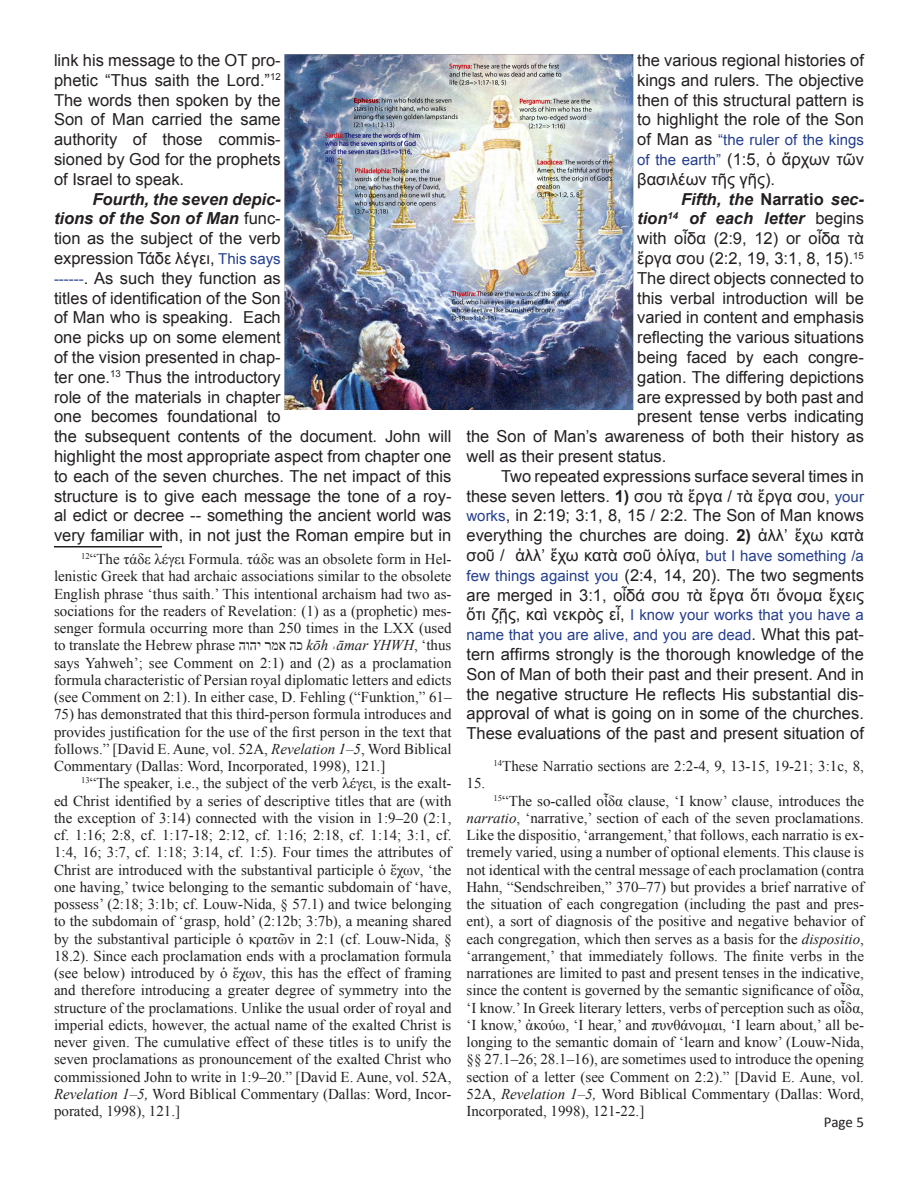
<style>
.page{position:relative;width:918px;height:1188px;background:#fff}
.page>*{position:absolute;margin:0;border:0;box-sizing:border-box;transform-origin:0 0}
.t1{font:16.5px/19.8px "Arial";color:#231f20;text-align:justify}
.t2{font:italic 700 16.5px "Arial";color:#231f20}
.Footnote{font:15px/17.2px "Times New Roman";color:#231f20;text-align:justify}
.t3{font:15px/19.8px "Arial";color:#253f8e}
.t4{font:15px "Calibri";color:#231f20}
.s1{font-weight:700;font-style:italic}
.s2{font-size:15px;color:#253f8e}
.s3{font-style:italic}
.s4{font-size:16.5px;color:#231f20}
.s5{font-style:normal}
.s6{font-weight:400;font-style:normal}
.s7{font-weight:700}
</style>
<div class="page">
<hr style="left:54px;top:546px;width:108px;height:2px;background:#231f20">
<img style="left:284px;top:54px;width:350px;height:355px">
<p class="t1" style="left:54px;top:50px;width:228px">link his message to the OT pro&shy;phetic “Thus saith the Lord.”<sup>12<br></sup>The words then spoken by the Son of Man carried the same authority of those commis&shy;sioned by God for the prophets of Israel to speak.</p>
<p class="t1" style="left:54px;top:189px;width:399px;text-align:left;text-indent:38px"><span class="s1">Fourth, the seven depic-<br>tions of the Son of Man</span> func-<br>tion as the subject of the verb<br>expression Τάδε λέγει, <span class="s2">This says<br>------</span>. As such they function as<br>titles of identification of the Son<br>of Man who is speaking. Each<br>one picks up on some element<br>of the vision presented in chap-<br>ter one.<sup>13</sup> Thus the introductory<br>role of the materials in chapter<br>one becomes foundational to<br>the subsequent contents of the document. John will highlight the most appropriate aspect from chapter one to each of the seven churches. The net impact of this structure is to give each message the tone of a roy&shy;al edict or decree -- something the ancient world was very familiar with, in not just the Roman empire but in</p>
<p class="Footnote" style="left:54px;top:550px;width:399px;text-indent:27px"><sup>12</sup>“The τάδε λέγει Formula. τάδε was an obsolete form in Hel&shy;lenistic Greek that had archaic associations similar to the obsolete English phrase ‘thus saith.’ This intentional archaism had two as&shy;sociations for the readers of Revelation: (1) as a (prophetic) mes&shy;senger formula occurring more than 250 times in the LXX (used to translate the Hebrew phrase יהוה אמר כה <span class="s3">kōh ˒āmar YHWH</span>, ‘thus says Yahweh’; see Comment on 2:1) and (2) as a proclamation formula characteristic of Persian royal diplomatic letters and edicts (see Comment on 2:1). In either case, D. Fehling (“Funktion,” 61–</p>
<p class="Footnote" style="left:54px;top:705px;width:399px">75) has demonstrated that this third-person formula introduces and provides justification for the use of the first person in the text that follows.” [David E. Aune, vol. 52A, <span class="s3">Revelation 1–5</span>, Word Biblical Commentary (Dallas: Word, Incorporated, 1998), 121.]</p>
<p class="Footnote" style="left:54px;top:774px;width:399px;text-indent:27px"><sup>13</sup>“The speaker, i.e., the subject of the verb λέγει, is the exalt&shy;ed Christ identified by a series of descriptive titles that are (with the exception of 3:14) connected with the vision in 1:9–20 (2:1, cf. 1:16; 2:8, cf. 1:17-18; 2:12, cf. 1:16; 2:18, cf. 1:14; 3:1, cf.<br>1:4, 16; 3:7, cf. 1:18; 3:14, cf. 1:5). Four times the attributes of Christ are introduced with the substantival participle ὁ ἔχων, ‘the one having,’ twice belonging to the semantic subdomain of ‘have, possess’ (2:18; 3:1b; cf. Louw-Nida, § 57.1) and twice belonging to the subdomain of ‘grasp, hold’ (2:12b; 3:7b), a meaning shared by the substantival participle ὁ κρατῶν in 2:1 (cf. Louw-Nida, § 18.2). Since each proclamation ends with a proclamation formula (see below) introduced by ὁ ἔχων, this has the effect of framing and therefore introducing a greater degree of symmetry into the structure of the proclamations. Unlike the usual order of royal and imperial edicts, however, the actual name of the exalted Christ is never given. The cumulative effect of these titles is to unify the seven proclamations as pronouncement of the exalted Christ who commissioned John to write in 1:9–20.” [David E. Aune, vol. 52A, <span class="s3">Revelation 1–5,</span> Word Biblical Commentary (Dallas: Word, Incor&shy;porated, 1998), 121.]</p>
<p class="t1" style="left:637px;top:50px;width:228px">the various regional histories of kings and rulers. The objective then of this structural pattern is to highlight the role of the Son</p>
<p class="t3" style="left:637px;top:130px;width:228px"><span class="s4">of Man as</span> “the ruler of the kings</p>
<p class="t1" style="left:637px;top:149px;width:228px"><span class="s2">of the earth”</span> (1:5, ὁ ἄρχων τῶν βασιλέων τῆς γῆς).</p>
<p class="t2" style="left:681px;top:188px;width:185px">Fifth, the <span class="s5">Narratio</span> sec-</p>
<p class="t2" style="left:637px;top:208px;width:228px">tion<sup>14</sup> of each letter <span class="s6">begins</span></p>
<p class="t1" style="left:637px;top:229px;width:228px">with οἶδα (2:9, 12) or οἶδα τὰ</p>
<p class="t1" style="left:637px;top:248px;width:228px">ἔργα σου (2:2, 19, 3:1, 8, 15).<sup>15</sup></p>
<p class="t1" style="left:637px;top:268px;width:228px">The direct objects connected to</p>
<p class="t1" style="left:637px;top:288px;width:228px">this verbal introduction will be</p>
<p class="t1" style="left:637px;top:308px;width:228px">varied in content and emphasis</p>
<p class="t1" style="left:637px;top:328px;width:228px">reflecting the various situations</p>
<p class="t1" style="left:637px;top:347px;width:228px">being faced by each congre-</p>
<p class="t1" style="left:637px;top:367px;width:228px">gation. The differing depictions</p>
<p class="t1" style="left:637px;top:387px;width:228px">are expressed by both past and</p>
<p class="t1" style="left:637px;top:407px;width:228px">present tense verbs indicating</p>
<p class="t1" style="left:466px;top:427px;width:399px">the Son of Man’s awareness of both their history as</p>
<p class="t1" style="left:466px;top:446px;width:201px">well as their present status.</p>
<p class="t1" style="left:466px;top:466px;width:399px;text-indent:35px">Two repeated expressions surface several times in these seven letters. <span class="s7">1)</span> σου τὰ ἔργα / τὰ ἔργα σου, <span class="s2">your works</span>, in 2:19; 3:1, 8, 15 / 2:2. The Son of Man knows everything the churches are doing. <span class="s7">2)</span> ἀλλʼ ἔχω κατὰ σοῦ / ἀλλʼ ἔχω κατὰ σοῦ ὀλίγα, <span class="s2">but I have something /a few things against you</span> (2:4, 14, 20). The two segments are merged in 3:1, οἶδά σου τὰ ἔργα ὅτι ὄνομα ἔχεις</p>
<p class="t3" style="left:466px;top:605px;width:399px"><span class="s4">ὅτι ζῇς, καὶ νεκρὸς εἶ,</span> I know your works that you have a name that you are alive, and you are dead<span class="s4">. What this pat-</span></p>
<p class="t1" style="left:466px;top:644px;width:399px">tern affirms strongly is the thorough knowledge of the Son of Man of both their past and their present. And in the negative structure He reflects His substantial dis&shy;approval of what is going on in some of the churches.<br>These evaluations of the past and present situation of</p>
<p class="Footnote" style="left:494px;top:757px;width:372px"><sup>14</sup>These Narratio sections are 2:2-4, 9, 13-15, 19-21; 3:1c, 8,</p>
<p class="Footnote" style="left:466px;top:774px;width:20px">15.</p>
<p class="Footnote" style="left:466px;top:792px;width:399px;text-indent:27px"><sup>15</sup>“The so-called οἶδα clause, ‘I know’ clause, introduces the <span class="s3">narratio</span>, ‘narrative,’ section of each of the seven proclamations.<br>Like the dispositio, ‘arrangement,’ that follows, each narratio is ex&shy;tremely varied, using a number of optional elements. This clause is not identical with the central message of each proclamation (contra Hahn, “Sendschreiben,” 370–77) but provides a brief narrative of the situation of each congregation (including the past and pres&shy;ent), a sort of diagnosis of the positive and negative behavior of each congregation, which then serves as a basis for the <span class="s3">dispositio</span>, ‘arrangement,’ that immediately follows. The finite verbs in the narrationes are limited to past and present tenses in the indicative, since the content is governed by the semantic significance of οἶδα, ‘I know.’ In Greek literary letters, verbs of perception such as οἶδα, ‘I know,’ ἀκούω, ‘I hear,’ and πυνθάνομαι, ‘I learn about,’ all be&shy;longing to the semantic domain of ‘learn and know’ (Louw-Nida, §§ 27.1–26; 28.1–16), are sometimes used to introduce the opening section of a letter (see Comment on 2:2).” [David E. Aune, vol.<br>52A, <span class="s3">Revelation 1–5,</span> Word Biblical Commentary (Dallas: Word, Incorporated, 1998), 121-22.]</p>
<p class="t4" style="left:824px;top:1113px;width:42px">Page 5</p>
</div>
